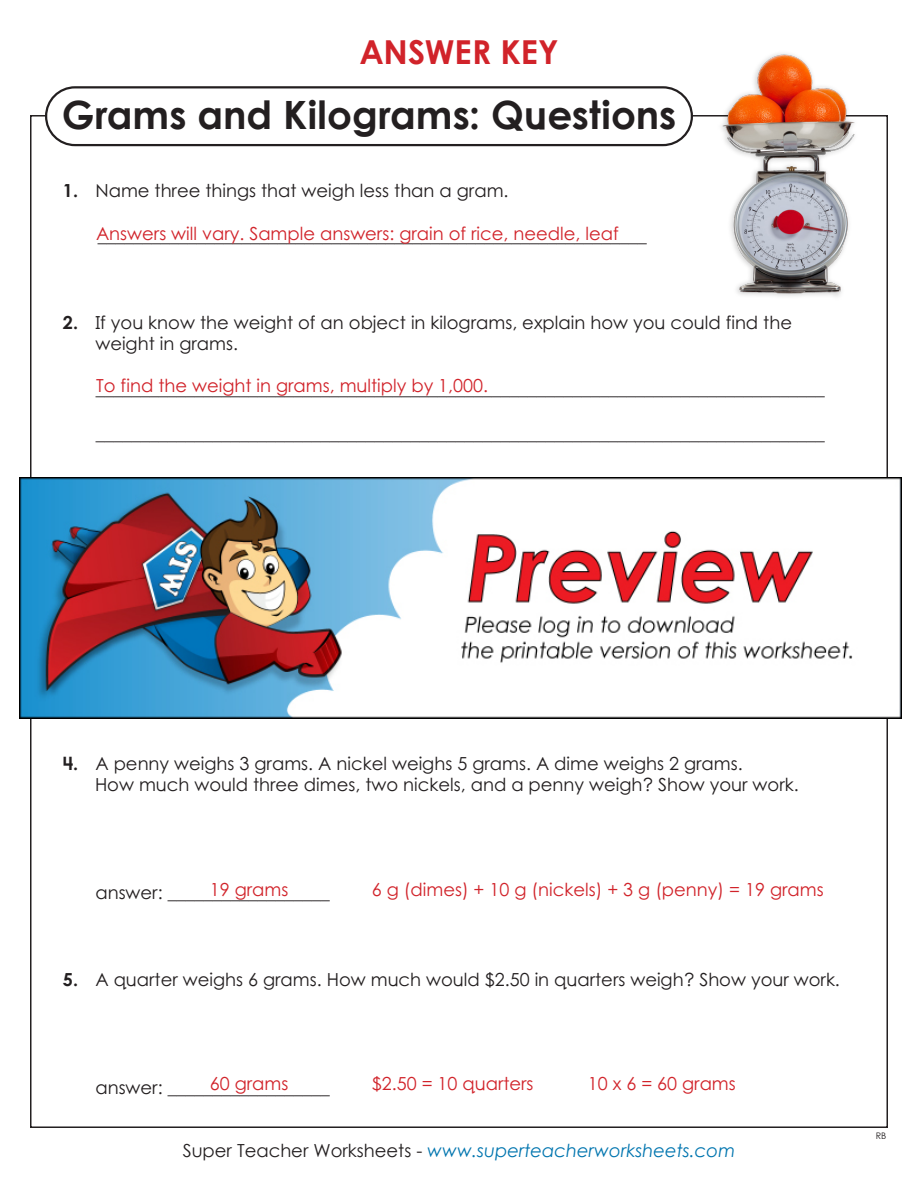
<style>
.page{position:relative;width:918px;height:1188px;background:#fff}
.page>*{position:absolute;margin:0;border:0;box-sizing:border-box;transform-origin:0 0}
.t1{font:700 39px "Century STW4";color:#231f20}
.t2{font:700 33px "Century Gothic 2";letter-spacing:-.005em;color:#d1232a}
.t3{font:18px/21.6px "Century STW4";color:#231f20}
.t4{font:18px "Century STW4";color:#d1232a}
.t5{font:italic 18px "Century Gothic 2";color:#0075af}
.t6{font:9px "Century Gothic 2";color:#231f20}
.s1{font-weight:700}
.s2{font-style:normal;color:#231f20}
</style>
<div class="page">
<div style="left:45px;top:86px;width:648px;height:60px;border:2px solid #231f20;border-radius:29px"></div>
<img style="left:694px;top:53px;width:194px;height:258px">
<img style="left:20px;top:477px;width:881px;height:241px">
<p class="t2" style="left:359px;top:27px;width:201px">ANSWER KEY</p>
<p class="t1" style="left:62px;top:86px;width:616px">Grams and Kilograms: Questions</p>
<p class="t3" style="left:63px;top:180px;width:447px"><span class="s1">1.</span> Name three things that weigh less than a gram.</p>
<p class="t4" style="left:96px;top:221px;width:524px">Answers will vary. Sample answers: grain of rice, needle, leaf</p>
<p class="t3" style="left:98px;top:225px;width:550px">_____________________________________________________________</p>
<p class="t3" style="left:95px;top:311px;width:698px;text-indent:-32px"><span class="s1">2.</span> If you know the weight of an object in kilograms, explain how you could find the weight in grams.</p>
<p class="t4" style="left:96px;top:373px;width:394px">To find the weight in grams, multiply by 1,000.</p>
<p class="t3" style="left:96px;top:378px;width:731px">_________________________________________________________________________________</p>
<p class="t3" style="left:96px;top:423px;width:731px">_________________________________________________________________________________</p>
<p class="t3" style="left:63px;top:752px;width:681px"><span class="s1">4.</span> A penny weighs 3 grams. A nickel weighs 5 grams. A dime weighs 2 grams.</p>
<p class="t3" style="left:95px;top:774px;width:705px">How much would three dimes, two nickels, and a penny weigh? Show your work.</p>
<p class="t4" style="left:210px;top:877px;width:80px">19 grams</p>
<p class="t4" style="left:372px;top:877px;width:453px">6 g (dimes) + 10 g (nickels) + 3 g (penny) = 19 grams</p>
<p class="t3" style="left:95px;top:882px;width:236px">answer: __________________</p>
<p class="t3" style="left:63px;top:968px;width:778px"><span class="s1">5.</span> A quarter weighs 6 grams. How much would $2.50 in quarters weigh? Show your work.</p>
<p class="t4" style="left:210px;top:1071px;width:80px">60 grams</p>
<p class="t4" style="left:372px;top:1071px;width:163px">$2.50 = 10 quarters</p>
<p class="t4" style="left:588px;top:1071px;width:150px">10 x 6 = 60 grams</p>
<p class="t3" style="left:95px;top:1076px;width:236px">answer: __________________</p>
<p class="t5" style="left:183px;top:1137px;width:554px"><span class="s2">Super Teacher Worksheets -</span> www.superteacherworksheets.com</p>
<p class="t6" style="left:876px;top:1129px;width:12px">RB</p>
</div>
